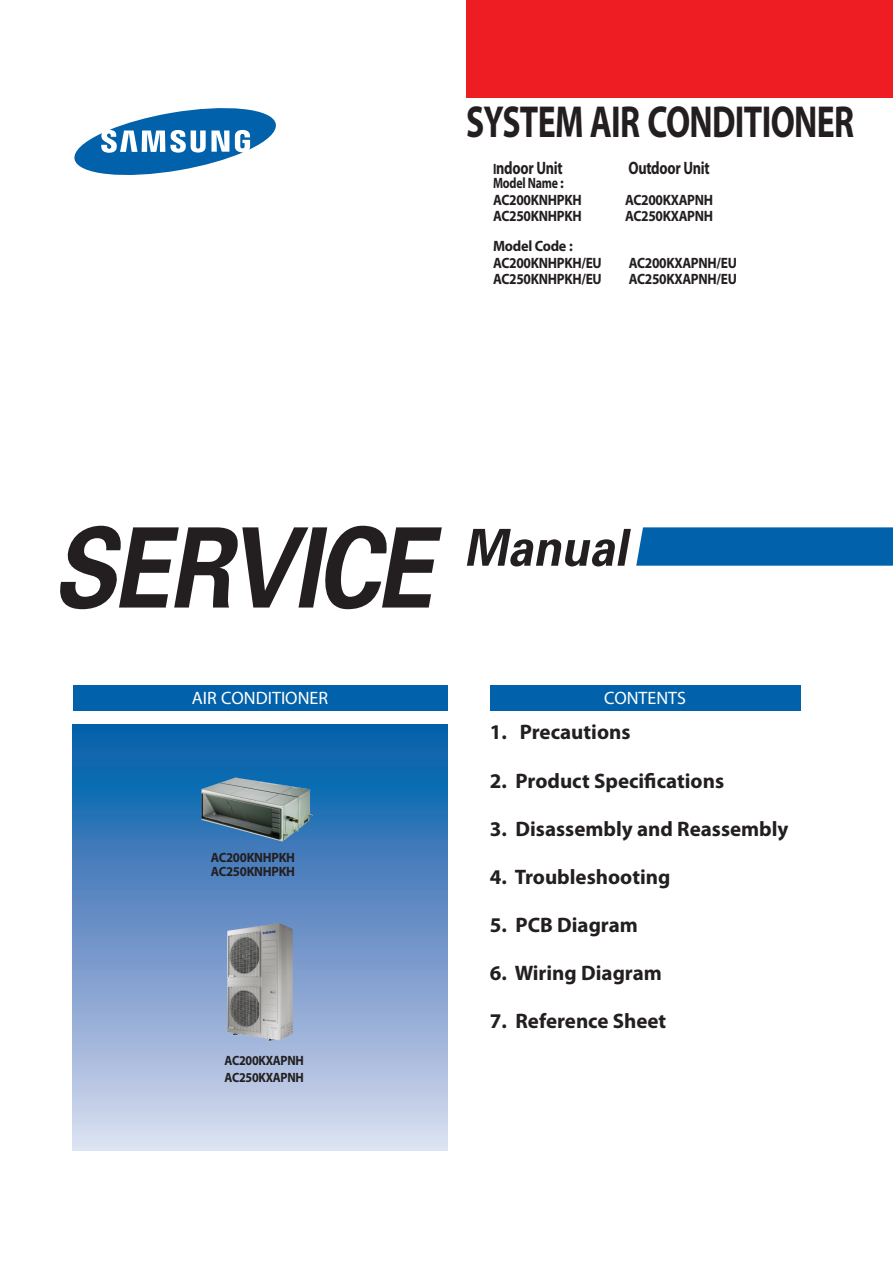
<style>
.page{position:relative;width:893px;height:1263px;background:#fff}
.page>*{position:absolute;margin:0;border:0;box-sizing:border-box;transform-origin:0 0}
.t1{font:700 45px "Myriad Pro";letter-spacing:-.02em;color:#231f20;scale:.75 1}
.t2{font:700 21px "Myriad Pro";color:#231f20}
.t3{font:18px "Myriad Pro";color:#fff}
.t4{font:700 18px "Myriad Pro";letter-spacing:-.02em;color:#231f20;scale:.79 1}
.t5{font:700 15px "Myriad Pro";letter-spacing:-.02em;color:#231f20;scale:.9 1}
.t6{font:700 15px/16.5px "Myriad Pro";letter-spacing:-.02em;color:#231f20;scale:.95 1}
.t7{font:700 15px/16.5px "Myriad Pro";letter-spacing:-.02em;color:#231f20;scale:.79 1}
.t8{font:700 13.5px/16.5px "Myriad Pro";letter-spacing:-.02em;color:#231f20;scale:.9 1}
.t9{font:700 13.5px/13.5px "Myriad Pro";letter-spacing:-.02em;color:#231f20;scale:.95 1}
.s1{font-size:15px}
</style>
<div class="page">
<div style="left:73px;top:725px;width:374px;height:425px;background:linear-gradient(to bottom,#0057a6,#ddd9ee)"></div>
<svg style="left:60px;top:526px;width:382px;height:83px"></svg>
<svg style="left:467px;top:527px;width:426px;height:39px"></svg>
<svg style="left:74px;top:108px;width:202px;height:67px"></svg>
<div style="left:466px;top:1px;width:427px;height:97px;background:#ee1d23"></div>
<div style="left:73px;top:685px;width:374px;height:25px;background:#0161aa"></div>
<div style="left:490px;top:685px;width:310px;height:25px;background:#0161aa"></div>
<img style="left:201px;top:777px;width:112px;height:65px">
<img style="left:227px;top:923px;width:66px;height:118px">
<h1 class="t1" style="left:466px;top:93px;width:519px">SYSTEM AIR CONDITIONER</h1>
<p class="t4" style="left:493px;top:156px;width:90px"><span class="s1">I</span>ndoor Unit</p>
<p class="t4" style="left:628px;top:156px;width:104px">Outdoor Unit</p>
<p class="t7" style="left:493px;top:174px;width:114px">Model Name :<br>AC200KNHPKH</p>
<p class="t5" style="left:625px;top:190px;width:99px">AC200KXAPNH</p>
<p class="t5" style="left:493px;top:206px;width:100px">AC250KNHPKH</p>
<p class="t5" style="left:625px;top:206px;width:99px">AC250KXAPNH</p>
<p class="t6" style="left:493px;top:237px;width:116px">Model Code :<br>AC200KNHPKH/EU</p>
<p class="t5" style="left:629px;top:253px;width:122px">AC200KXAPNH/EU</p>
<p class="t5" style="left:493px;top:269px;width:122px">AC250KNHPKH/EU</p>
<p class="t5" style="left:629px;top:269px;width:122px">AC250KXAPNH/EU</p>
<p class="t3" style="left:192px;top:687px;width:138px">AIR CONDITIONER</p>
<p class="t3" style="left:604px;top:687px;width:83px">CONTENTS</p>
<p class="t9" style="left:211px;top:850px;width:90px">AC200KNHPKH<br>AC250KNHPKH</p>
<p class="t8" style="left:225px;top:1052px;width:90px">AC200KXAPNH<br>AC250KXAPNH</p>
<p class="t2" style="left:490px;top:719px;width:142px">1. Precautions</p>
<p class="t2" style="left:490px;top:767px;width:236px">2. Product Specifications</p>
<p class="t2" style="left:490px;top:815px;width:300px">3. Disassembly and Reassembly</p>
<p class="t2" style="left:490px;top:863px;width:182px">4. Troubleshooting</p>
<p class="t2" style="left:490px;top:911px;width:149px">5. PCB Diagram</p>
<p class="t2" style="left:490px;top:959px;width:173px">6. Wiring Diagram</p>
<p class="t2" style="left:490px;top:1007px;width:178px">7. Reference Sheet</p>
</div>
